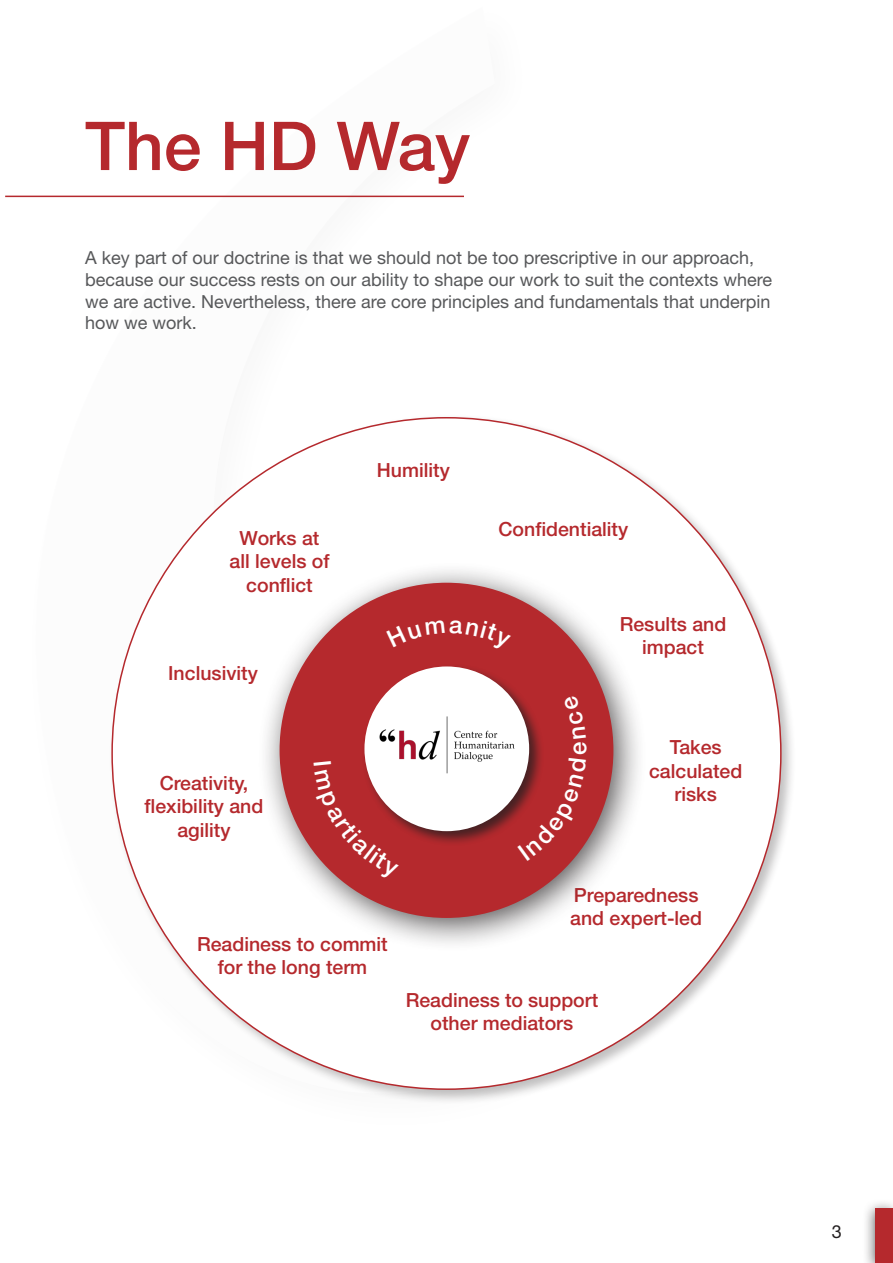
<style>
.page{position:relative;width:893px;height:1263px;background:#fff}
.page>*{position:absolute;margin:0;border:0;box-sizing:border-box;transform-origin:0 0}
.t1{font:500 67.5px "Helvetica Neue LT Std";color:#b5292d}
.t2{font:500 19.5px/23.4px "Helvetica Neue LT Std";color:#b5292d;text-align:center}
.t3{font:18px/21.6px "Helvetica Neue LT Std";color:#57585a}
.t4{font:18px "Helvetica Neue LT Std";color:#231f20}
</style>
<div class="page">
<div style="left:862px;top:1198px;width:31px;height:65px;background:#231f20;opacity:.7"></div>
<div style="left:876px;top:1209px;width:17px;height:54px;background:#b5292d"></div>
<div style="left:108px;top:414px;width:688px;height:691px;background:#231f20;opacity:.28"></div>
<div style="left:112px;top:418px;width:669px;height:671px;background:#fff;border-radius:50%"></div>
<hr style="left:5px;top:196px;width:459px;height:1px;background:#b5292d">
<div style="left:257px;top:560px;width:390px;height:392px;background:#231f20;opacity:.75"></div>
<div style="left:280px;top:583px;width:333px;height:335px;background:#b5292d;border-radius:50%"></div>
<div style="left:361px;top:663px;width:183px;height:183px;background:#231f20;opacity:.75"></div>
<div style="left:364px;top:666px;width:165px;height:165px;background:#fff;border-radius:50%"></div>
<img style="left:371px;top:705px;width:146px;height:69px">
<svg style="left:314px;top:761px;width:85px;height:120px"></svg>
<svg style="left:517px;top:694px;width:70px;height:167px"></svg>
<p class="t1" style="left:85px;top:106px;width:387px">The HD Way</p>
<p class="t3" style="left:85px;top:247px;width:689px">A key part of our doctrine is that we should not be too prescriptive in our approach, because our success rests on our ability to shape our work to suit the contexts where we are active. Nevertheless, there are core principles and fundamentals that underpin how we work.</p>
<p class="t2" style="left:229px;top:526px;width:102px">Works at all levels of conflict</p>
<p class="t2" style="left:168px;top:661px;width:91px">Inclusivity</p>
<p class="t2" style="left:145px;top:771px;width:120px">Creativity, flexibility and agility</p>
<p class="t2" style="left:377px;top:459px;width:74px">Humility</p>
<p class="t2" style="left:197px;top:932px;width:192px">Readiness to commit for the long term</p>
<p class="t2" style="left:498px;top:517px;width:131px">Confidentiality</p>
<p class="t2" style="left:620px;top:612px;width:108px">Results and impact</p>
<p class="t2" style="left:649px;top:736px;width:95px">Takes calculated risks</p>
<p class="t2" style="left:570px;top:883px;width:133px;text-align:left">Preparedness and expert-led</p>
<p class="t2" style="left:406px;top:988px;width:194px">Readiness to support other mediators</p>
<p class="t4" style="left:832px;top:1220px;width:12px">3</p>
</div>
